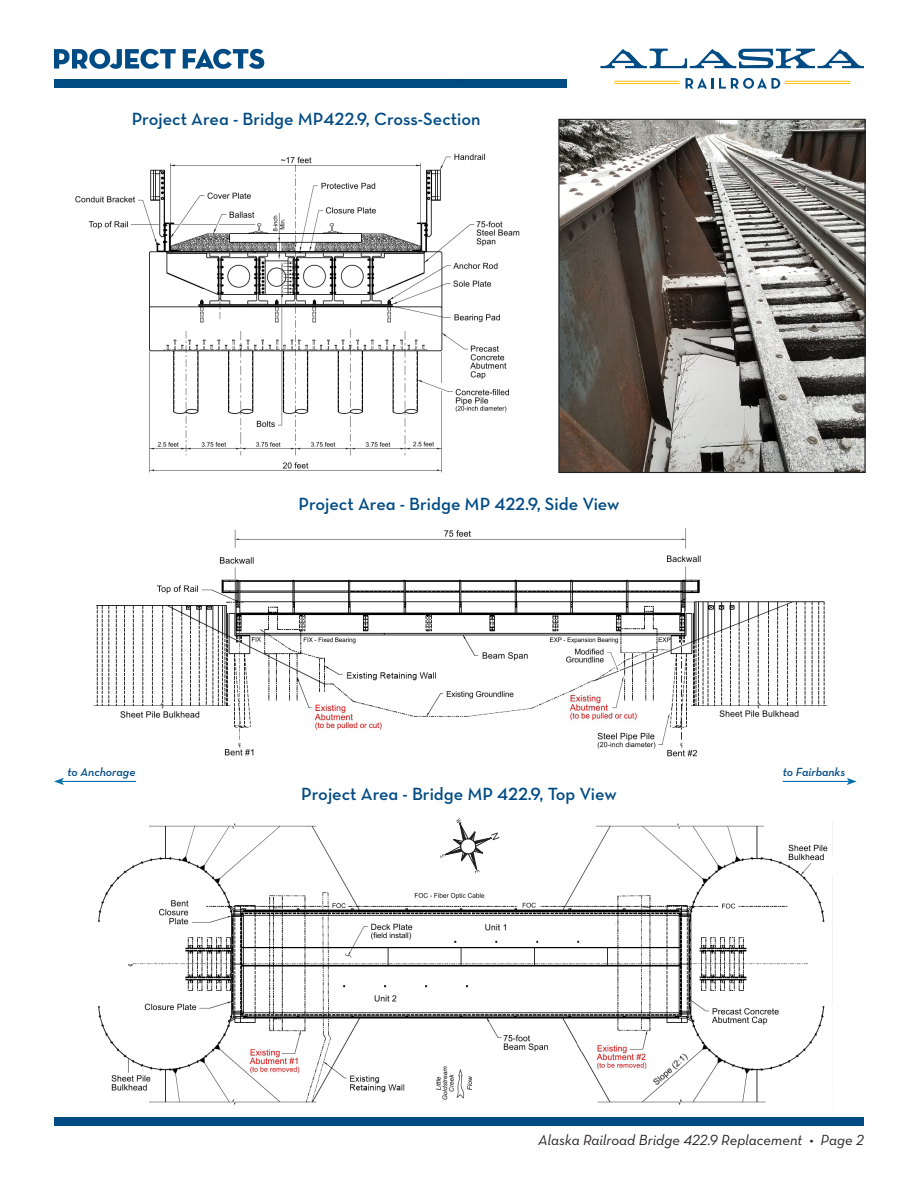
<style>
.page{position:relative;width:918px;height:1188px;background:#fff}
.page>*{position:absolute;margin:0;border:0;box-sizing:border-box;transform-origin:0 0}
.Subhead_1{font:18px "Neutra Text Demi Alt";color:#004b84}
.t1{font:15px "Neutra Text Book Italic Alt";color:#231f20}
.t2{font:12px "Neutra Text Demi Italic Alt";color:#004b84}
</style>
<div class="page">
<div style="left:54px;top:1118px;width:810px;height:8px;background:#004b84"></div>
<div style="left:54px;top:80px;width:513px;height:8px;background:#004b84"></div>
<svg style="left:686px;top:78px;width:94px;height:11px"></svg>
<svg style="left:600px;top:49px;width:264px;height:19px"></svg>
<hr style="left:614px;top:81px;width:66px;height:1px;background:#fdbe12">
<hr style="left:614px;top:83px;width:66px;height:1px;background:#fdbe12">
<hr style="left:785px;top:81px;width:65px;height:1px;background:#fdbe12">
<hr style="left:785px;top:83px;width:65px;height:1px;background:#fdbe12">
<svg style="left:54px;top:49px;width:122px;height:20px"></svg>
<svg style="left:183px;top:49px;width:81px;height:20px"></svg>
<img style="left:75px;top:153px;width:445px;height:320px">
<img style="left:560px;top:121px;width:304px;height:350px">
<div style="left:558px;top:119px;width:308px;height:354px;border:1px solid #231f20"></div>
<img style="left:93px;top:528px;width:735px;height:229px">
<hr style="left:783px;top:781px;width:66px;height:1px;background:#0071ad">
<svg style="left:847px;top:778px;width:10px;height:7px"></svg>
<hr style="left:62px;top:781px;width:74px;height:1px;background:#0071ad">
<svg style="left:54px;top:778px;width:10px;height:7px"></svg>
<img style="left:97px;top:821px;width:736px;height:284px">
<div style="left:426px;top:826px;width:74px;height:40px;background:#fff"></div>
<svg style="left:440px;top:818px;width:59px;height:56px"></svg>
<p class="Subhead_1" style="left:132px;top:108px;width:350px">Project Area - Bridge MP422.9, Cross-Section</p>
<p class="Subhead_1" style="left:299px;top:492px;width:322px">Project Area - Bridge MP 422.9, Side View</p>
<p class="t2" style="left:68px;top:764px;width:70px">to Anchorage</p>
<p class="t2" style="left:783px;top:764px;width:64px">to Fairbanks</p>
<p class="Subhead_1" style="left:301px;top:783px;width:317px">Project Area - Bridge MP 422.9, Top View</p>
<p class="t1" style="left:538px;top:1130px;width:327px">Alaska Railroad Bridge 422.9 Replacement • Page 2</p>
</div>
